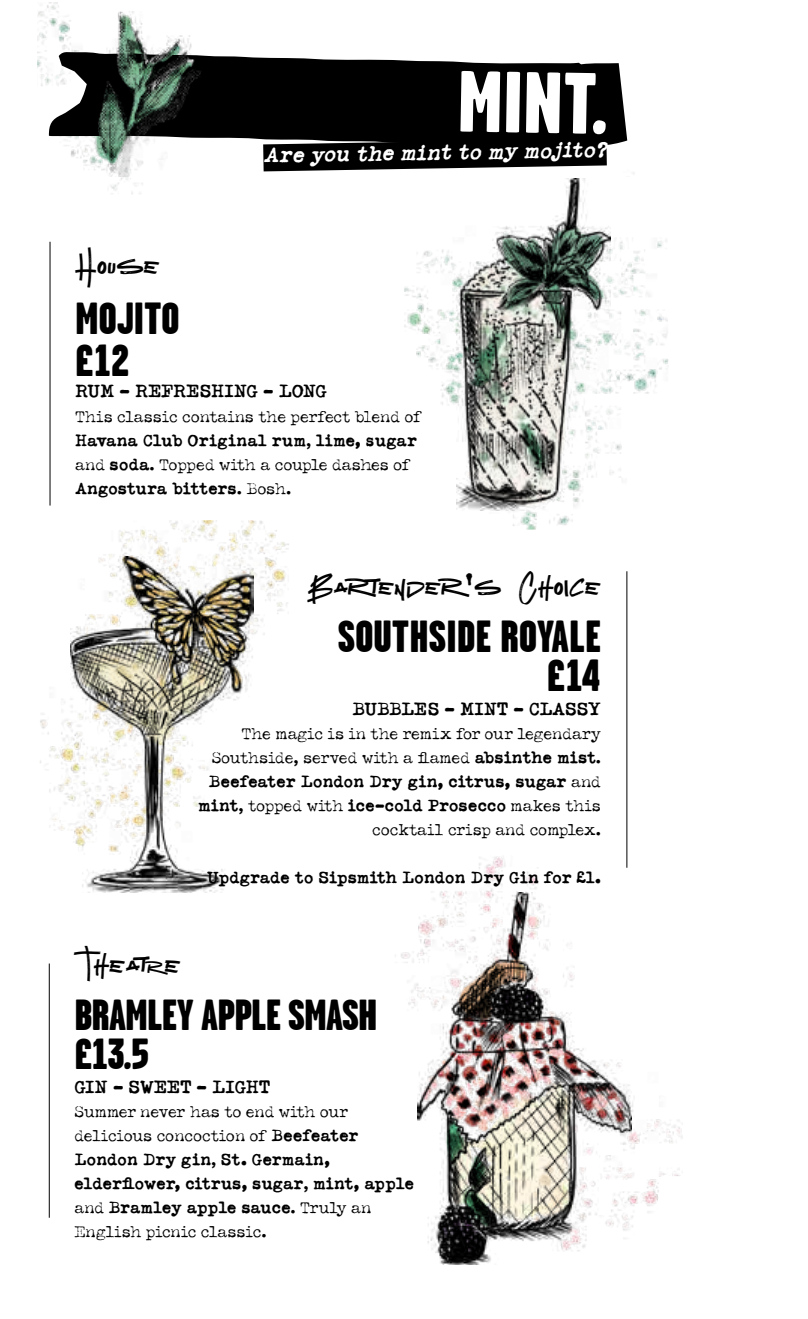
<style>
.page{position:relative;width:808px;height:1319px;background:#fff}
.page>*{position:absolute;margin:0;border:0;box-sizing:border-box;transform-origin:0 0}
.t1{font:900 86.7px "Garage Gothic";color:#fff}
.t2{font:900 45px/39px "Garage Gothic";color:#000;text-align:right}
.t3{font:900 43.5px/39px "Garage Gothic";letter-spacing:-.02em;color:#000}
.t4{font:33px "Network Free Version";letter-spacing:.02em;color:#000}
.t5{font:italic 700 21px "Typeka";color:#fff}
.t6{font:700 18px "Typeka";letter-spacing:-.02em;color:#000}
.t7{font:16.5px/24px "Typeka";color:#000;text-align:right}
.t8{font:700 16.5px/24px "Typeka";color:#000}
.s1{font-weight:700}
.s2{font-family:"Typeka"}
.s3{font-size:24px}
.s4{font-weight:400}
</style>
<div class="page">
<hr style="left:626px;top:571px;width:1px;height:296px;background:#000">
<hr style="left:49px;top:963px;width:1px;height:254px;background:#000">
<hr style="left:50px;top:242px;width:1px;height:263px;background:#000">
<img style="left:212px;top:56px;width:416px;height:116px">
<img style="left:401px;top:821px;width:282px;height:444px">
<img style="left:371px;top:167px;width:297px;height:362px">
<img style="left:40px;top:520px;width:249px;height:373px">
<img style="left:37px;top:2px;width:175px;height:192px">
<h1 class="t1" style="left:458px;top:53px;width:153px;rotate:1deg">MINT.</h1>
<p class="t5" style="left:263px;top:141px;width:345px;rotate:-1deg">Are you the mint to my mojito?</p>
<h3 class="t4" style="left:75px;top:244px;width:86px">House</h3>
<h2 class="t2" style="left:75px;top:297px;width:106px;line-height:42px;text-align:left">MOJITO £12</h2>
<p class="t6" style="left:75px;top:379px;width:254px">RUM - REFRESHING - LONG</p>
<p class="t7" style="left:75px;top:404px;width:348px;text-align:left">This classic contains the perfect blend of <span class="s1">Havana Club Original rum</span>, <span class="s1">lime, sugar </span>and <span class="s1">soda</span>. Topped with a couple dashes of <span class="s1">Angostura bitters</span>. Bosh.</p>
<h3 class="t4" style="left:307px;top:565px;width:295px">Bartender<span class="s2">’</span>s Choice</h3>
<h2 class="t2" style="left:338px;top:616px;width:265px">SOUTHSIDE ROYALE £14</h2>
<p class="t6" style="left:352px;top:697px;width:250px">BUBBLES - MINT - CLASSY</p>
<p class="t7" style="left:198px;top:721px;width:404px">The magic is in the remix for our legendary Southside, served with a flamed <span class="s1">absinthe mist</span>.<br><span class="s1">Beefeater London Dry gin, citrus, sugar</span> and <span class="s1">mint</span>, topped with <span class="s1">ice-cold Prosecco</span> makes this cocktail crisp and complex.</p>
<p class="t8" style="left:207px;top:865px;width:395px">Updgrade to Sipsmith London Dry Gin for £1.</p>
<h3 class="t4" style="left:74px;top:943px;width:108px">Theat<span class="s3">r</span>e</h3>
<h3 class="t3" style="left:74px;top:995px;width:304px">BRAMLEY APPLE SMASH £13.5</h3>
<p class="t6" style="left:74px;top:1074px;width:197px">GIN - SWEET - LIGHT</p>
<p class="t8" style="left:74px;top:1098px;width:341px"><span class="s4">Summer never has to end with our delicious concoction of</span> Beefeater<br>London Dry gin<span class="s4">,</span> St. Germain, elderflower, citrus, sugar<span class="s4">,</span> mint, apple <span class="s4">and</span> Bramley apple sauce<span class="s4">. Truly an<br>English picnic classic.</span></p>
</div>
